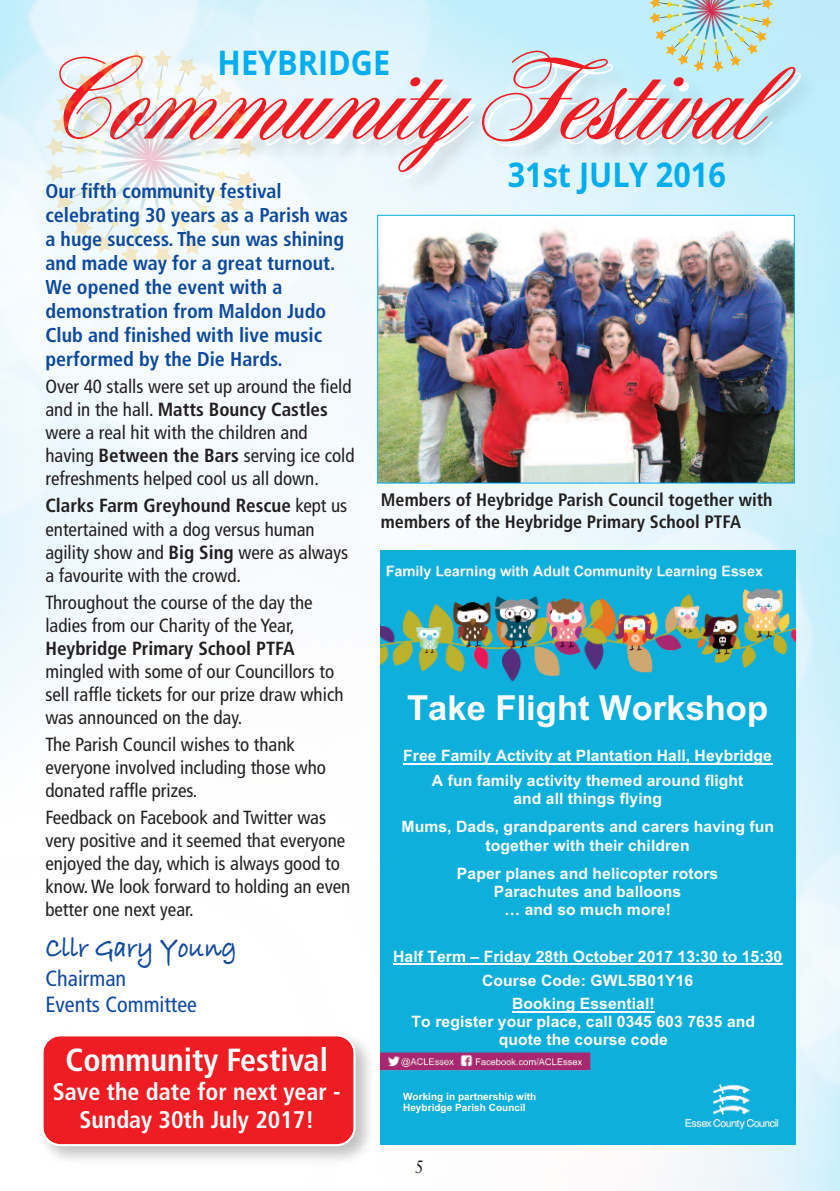
<style>
.page{position:relative;width:840px;height:1191px;background:#fff}
.page>*{position:absolute;margin:0;border:0;box-sizing:border-box;transform-origin:0 0}
.t1{font:125.4px "Aerolite C Ptwo";color:#ee1d23}
.t2{font:700 34.6px "Arial";color:#fff}
.t3{font:700 34px "Open Sans";color:#00aeef;scale:.9 1}
.t4{font:700 condensed 32px "Frutiger";color:#fff}
.t5{font:700 30px "Bradley Hand ITCTT";color:#0f499d;scale:.85 1}
.t6{font:700 condensed 24px/28px "Frutiger";color:#fff;text-align:center}
.t7{font:condensed 22px/26px "Frutiger";color:#0f499d}
.t8{font:700 condensed 20px/24px "Frutiger";color:#0f499d}
.t9{font:condensed 19px/23px "Frutiger";color:#231f20}
.t10{font:700 condensed 19px "Frutiger";color:#231f20}
.t11{font:700 condensed 18px/22px "Frutiger";color:#231f20}
.t12{font:18px "Sabon";color:#231f20;scale:.9 1}
.t13{font:700 15.8px/18.2px "Arial";letter-spacing:.005em;color:#fff;text-align:center}
.t14{font:700 10px/11.6px "Arial";letter-spacing:.005em;color:#fff}
.s1{font-weight:700}
</style>
<div class="page">
<img style="left:0;top:0;width:839px;height:1191px">
<img style="left:0;top:36px;width:839px;height:177px">
<svg style="left:649px;top:0;width:123px;height:72px;background:#bedbd6"></svg>
<svg style="left:45px;top:49px;width:212px;height:216px"></svg>
<img style="left:379px;top:217px;width:413px;height:264px">
<div style="left:377px;top:215px;width:417px;height:268px;border:1px solid #00aeef"></div>
<img style="left:33px;top:1025px;width:348px;height:146px">
<div style="left:41px;top:1034px;width:314px;height:112px;background:#ee1d23"></div>
<img style="left:380px;top:551px;width:415px;height:593px">
<hr style="left:403px;top:762px;width:369px;height:2px;background:#fff">
<hr style="left:393px;top:963px;width:389px;height:1px;background:#fff">
<hr style="left:511px;top:1010px;width:143px;height:2px;background:#fff">
<h1 class="t1" style="left:43px;top:58px;width:721px">CommunityFestival</h1>
<p class="t8" style="left:45px;top:180px;width:304px">Our fifth community festival celebrating 30 years as a Parish was a huge success. The sun was shining and made way for a great turnout.<br>We opened the event with a demonstration from Maldon Judo<br>Club and finished with live music performed by the Die Hards.</p>
<p class="t9" style="left:45px;top:376px;width:310px">Over 40 stalls were set up around the field and in the hall. <span class="s1">Matts Bouncy Castles </span>were a real hit with the children and having <span class="s1">Between the Bars</span> serving ice cold refreshments helped cool us all down.</p>
<p class="t9" style="left:45px;top:496px;width:304px"><span class="s1">Clarks Farm Greyhound Rescue</span> kept us entertained with a dog versus human agility show and <span class="s1">Big Sing</span> were as always a favourite with the crowd.</p>
<p class="t9" style="left:45px;top:592px;width:268px">Throughout the course of the day the ladies from our Charity of the Year,</p>
<p class="t10" style="left:45px;top:640px;width:251px">Heybridge Primary School PTFA</p>
<p class="t9" style="left:45px;top:661px;width:299px">mingled with some of our Councillors to sell raffle tickets for our prize draw which was announced on the day.</p>
<p class="t9" style="left:45px;top:734px;width:282px">The Parish Council wishes to thank everyone involved including those who donated raffle prizes.</p>
<p class="t9" style="left:45px;top:807px;width:306px">Feedback on Facebook and Twitter was very positive and it seemed that everyone enjoyed the day, which is always good to know.We look forward to holding an even better one next year.</p>
<h3 class="t5" style="left:45px;top:924px;width:226px">Cllr Gary Young</h3>
<p class="t7" style="left:45px;top:967px;width:153px">Chairman<br>Events Committee</p>
<h3 class="t3" style="left:217px;top:44px;width:193px">HEYBRIDGE</h3>
<h3 class="t3" style="left:507px;top:156px;width:244px">31st JULY 2016</h3>
<p class="t11" style="left:381px;top:490px;width:393px">Members of Heybridge Parish Council together with members of the Heybridge Primary School PTFA</p>
<h2 class="t2" style="left:407px;top:684px;width:362px">Take Flight Workshop</h2>
<p class="t13" style="left:403px;top:743px;width:370px;line-height:24.8px">Free Family Activity at Plantation Hall, Heybridge<br>A fun family activity themed around flight</p>
<p class="t13" style="left:401px;top:785px;width:374px;line-height:28.2px">and all things flying<br>Mums, Dads, grandparents and carers having fun</p>
<p class="t13" style="left:456px;top:831px;width:263px;line-height:28px">together with their children<br>Paper planes and helicopter rotors</p>
<p class="t13" style="left:493px;top:882px;width:189px">Parachutes and balloons … and so much more!</p>
<p class="t13" style="left:393px;top:944px;width:390px;line-height:24.6px">Half Term – Friday 28th October 2017 13:30 to 15:30<br>Course Code: GWL5B01Y16</p>
<p class="t13" style="left:411px;top:995px;width:345px">Booking Essential!<br>To register your place, call 0345 603 7635 and quote the course code</p>
<h3 class="t4" style="left:66px;top:1046px;width:264px">Community Festival</h3>
<p class="t6" style="left:53px;top:1079px;width:289px">Save the date for next year -<br>Sunday 30th July 2017!</p>
<p class="t14" style="left:403px;top:1090px;width:135px">Working in partnership with<br>Heybridge Parish Council</p>
<p class="t12" style="left:414px;top:1159px;width:12px">5</p>
</div>
